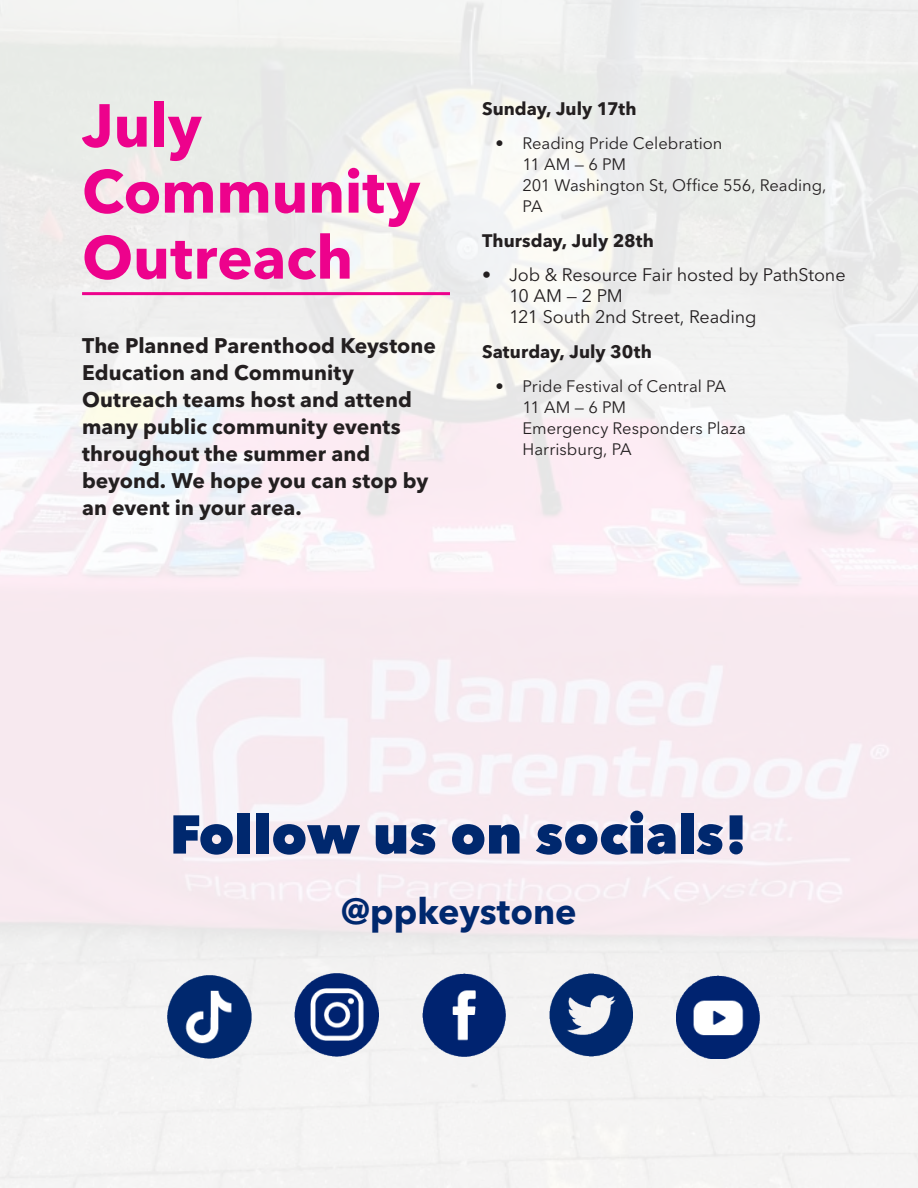
<style>
.page{position:relative;width:918px;height:1188px;background:#fff}
.page>*{position:absolute;margin:0;border:0;box-sizing:border-box;transform-origin:0 0}
.Headline_2_-_40pt{font:700 60px/66px "Avenir Next LT Pro";letter-spacing:-.005em;color:#ed028c}
.t1{font:800 54px "Avenir Next LT Pro";color:#00286e}
.t2{font:700 36px "Avenir Next LT Pro";color:#00286e}
.Paragraph{font:700 21px/27px "Avenir Next LT Pro";letter-spacing:.005em;color:#231f20}
.t3{font:18px/21px "Avenir Next LT Pro";letter-spacing:-.005em;color:#231f20}
.Paragraph-2{font:700 18px "Avenir Next LT Pro";letter-spacing:.005em;color:#231f20}
.t4{font:16.5px/21px "Avenir Next LT Pro";color:#231f20}
</style>
<div class="page">
<img style="left:0;top:0;width:918px;height:1188px">
<hr style="left:82px;top:292px;width:368px;height:3px;background:#ed028c">
<img style="left:168px;top:975px;width:83px;height:84px">
<img style="left:295px;top:973px;width:84px;height:84px">
<img style="left:677px;top:975px;width:83px;height:84px">
<img style="left:422px;top:973px;width:84px;height:84px">
<img style="left:550px;top:973px;width:83px;height:84px">
<p class="Headline_2_-_40pt" style="left:82px;top:92px;width:340px">July<br>Community<br>Outreach</p>
<p class="Paragraph" style="left:82px;top:332px;width:355px">The Planned Parenthood Keystone<br>Education and Community<br>Outreach teams host and attend many public community events throughout the summer and beyond. We hope you can stop by an event in your area.</p>
<p class="Paragraph-2" style="left:482px;top:98px;width:156px">Sunday, July 17th</p>
<p class="t4" style="left:523px;top:133px;width:305px;text-indent:-27px">• Reading Pride Celebration<br>11 AM — 6 PM<br>201 Washington St, Office 556, Reading,<br>PA</p>
<p class="Paragraph-2" style="left:482px;top:230px;width:173px">Thursday, July 28th</p>
<p class="t3" style="left:509px;top:265px;width:338px;text-indent:-27px">• Job &amp; Resource Fair hosted by PathStone<br>10 AM — 2 PM<br>121 South 2nd Street, Reading</p>
<p class="Paragraph-2" style="left:482px;top:341px;width:171px">Saturday, July 30th</p>
<p class="t4" style="left:523px;top:376px;width:225px;text-indent:-27px">• Pride Festival of Central PA<br>11 AM — 6 PM<br>Emergency Responders Plaza<br>Harrisburg, PA</p>
<p class="t1" style="left:170px;top:801px;width:580px">Follow us on socials!</p>
<p class="t2" style="left:341px;top:889px;width:237px">@ppkeystone</p>
</div>
